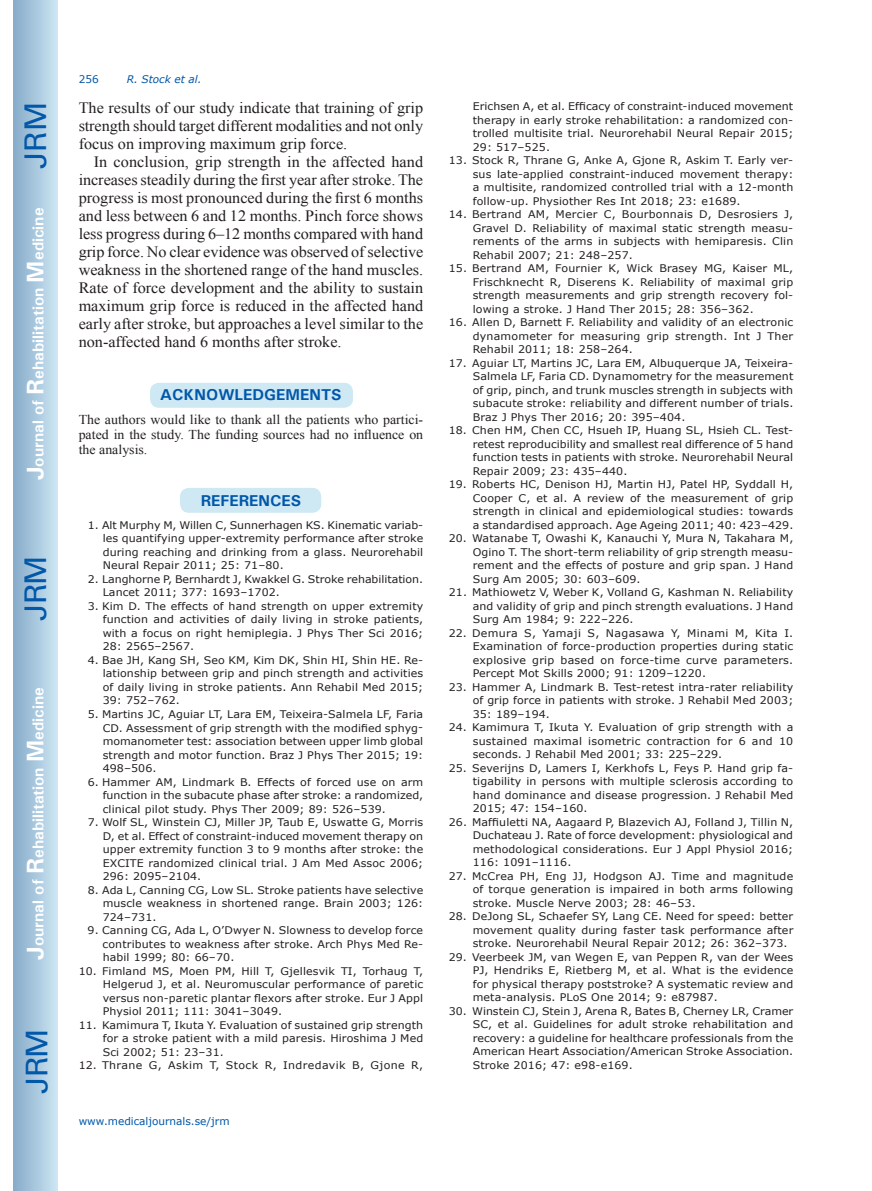
<style>
.page{position:relative;width:872px;height:1191px;background:#fff}
.page>*{position:absolute;margin:0;border:0;box-sizing:border-box;transform-origin:0 0}
.t1{font:30px "Univers";letter-spacing:-.03em;color:#0157a8}
.t2{font:15.75px/18px "Times New Roman";color:#231f20;text-align:justify}
.t3{font:700 15.75px "Univers";color:#fff}
.t4{font:700 15.75px "Univers";color:#0157a8}
.t5{font:13.5px/15px "Times New Roman";color:#231f20;text-align:justify}
.t6{font:10.5px/13.5px "Verdana";letter-spacing:.01em;color:#231f20;text-align:justify;scale:1.05 1}
.t7{font:10.5px "Verdana";letter-spacing:.03em;color:#231f20;scale:1.05 1}
.t8{font:10.5px "Verdana";color:#0157a8}
.t9{font:italic 10.5px "Verdana";color:#0157a8}
.s1{font-size:24px}
</style>
<div class="page">
<div style="left:14px;top:0;width:43px;height:1191px;background:linear-gradient(to right,#88acca,#cbe5f2)"></div>
<div style="left:149px;top:382px;width:205px;height:26px;background:#cee8f4;border-radius:10px"></div>
<div style="left:149px;top:381px;width:205px;height:28px;border:2px solid #fff;border-radius:10px"></div>
<div style="left:179px;top:487px;width:143px;height:26px;background:#cee8f4;border-radius:10px"></div>
<div style="left:179px;top:486px;width:144px;height:28px;border:2px solid #fff;border-radius:10px"></div>
<h1 class="t1" style="left:18px;top:169px;width:68px;rotate:-90deg">JRM</h1>
<h2 class="t3" style="left:28px;top:480px;width:274px;rotate:-90deg"><span class="s1">J</span>ournal of <span class="s1">R</span>ehabilitation <span class="s1">M</span>edicine</h2>
<h1 class="t1" style="left:18px;top:620px;width:67px;rotate:-90deg">JRM</h1>
<h2 class="t3" style="left:28px;top:959px;width:274px;rotate:-90deg"><span class="s1">J</span>ournal of <span class="s1">R</span>ehabilitation <span class="s1">M</span>edicine</h2>
<h1 class="t1" style="left:19px;top:1093px;width:67px;rotate:-90deg">JRM</h1>
<p class="t8" style="left:79px;top:72px;width:22px">256</p>
<p class="t9" style="left:127px;top:72px;width:76px">R. Stock et al.</p>
<h2 class="t2" style="left:79px;top:98px;width:346px">The results of our study indicate that training of grip strength should target different modalities and not only focus on improving maximum grip force.</h2>
<p class="t2" style="left:79px;top:152px;width:346px;text-indent:15px">In conclusion, grip strength in the affected hand increases steadily during the first year after stroke. The progress is most pronounced during the first 6 months and less between 6 and 12 months. Pinch force shows less progress during 6–12 months compared with hand grip force. No clear evidence was observed of selective weakness in the shortened range of the hand muscles.<br>Rate of force development and the ability to sustain maximum grip force is reduced in the affected hand early after stroke, but approaches a level similar to the non-affected hand 6 months after stroke.</p>
<h2 class="t4" style="left:160px;top:385px;width:183px">ACKNOWLEDGEMENTS</h2>
<p class="t5" style="left:79px;top:412px;width:346px">The authors would like to thank all the patients who partici&shy;pated in the study. The funding sources had no influence on the analysis.</p>
<h2 class="t4" style="left:201px;top:491px;width:102px">REFERENCES</h2>
<p class="t6" style="left:103px;top:518px;width:307px;text-indent:-15px">1. Alt Murphy M, Willen C, Sunnerhagen KS. Kinematic variab&shy;les quantifying upper-extremity performance after stroke during reaching and drinking from a glass. Neurorehabil Neural Repair 2011; 25: 71–80.</p>
<p class="t6" style="left:103px;top:572px;width:307px;text-indent:-15px">2. Langhorne P, Bernhardt J, Kwakkel G. Stroke rehabilitation.<br>Lancet 2011; 377: 1693–1702.</p>
<p class="t6" style="left:103px;top:599px;width:307px;text-indent:-15px">3. Kim D. The effects of hand strength on upper extremity function and activities of daily living in stroke patients, with a focus on right hemiplegia. J Phys Ther Sci 2016; 28: 2565–2567.</p>
<p class="t6" style="left:103px;top:653px;width:307px;text-indent:-15px">4. Bae JH, Kang SH, Seo KM, Kim DK, Shin HI, Shin HE. Re&shy;lationship between grip and pinch strength and activities of daily living in stroke patients. Ann Rehabil Med 2015; 39: 752–762.</p>
<p class="t6" style="left:103px;top:707px;width:307px;text-indent:-15px">5. Martins JC, Aguiar LT, Lara EM, Teixeira-Salmela LF, Faria CD. Assessment of grip strength with the modified sphyg&shy;momanometer test: association between upper limb global strength and motor function. Braz J Phys Ther 2015; 19:<br>498–506.</p>
<p class="t6" style="left:103px;top:775px;width:307px;text-indent:-15px">6. Hammer AM, Lindmark B. Effects of forced use on arm function in the subacute phase after stroke: a randomized, clinical pilot study. Phys Ther 2009; 89: 526–539.</p>
<p class="t6" style="left:103px;top:815px;width:307px;text-indent:-15px">7. Wolf SL, Winstein CJ, Miller JP, Taub E, Uswatte G, Morris D, et al. Effect of constraint-induced movement therapy on upper extremity function 3 to 9 months after stroke: the EXCITE randomized clinical trial. J Am Med Assoc 2006; 296: 2095–2104.</p>
<p class="t6" style="left:103px;top:883px;width:307px;text-indent:-15px">8. Ada L, Canning CG, Low SL. Stroke patients have selective muscle weakness in shortened range. Brain 2003; 126:<br>724–731.</p>
<p class="t6" style="left:103px;top:923px;width:307px;text-indent:-15px">9. Canning CG, Ada L, O’Dwyer N. Slowness to develop force contributes to weakness after stroke. Arch Phys Med Re&shy;habil 1999; 80: 66–70.</p>
<p class="t6" style="left:103px;top:964px;width:307px;text-indent:-24px">10. Fimland MS, Moen PM, Hill T, Gjellesvik TI, Torhaug T, Helgerud J, et al. Neuromuscular performance of paretic versus non-paretic plantar flexors after stroke. Eur J Appl Physiol 2011; 111: 3041–3049.</p>
<p class="t6" style="left:103px;top:1018px;width:307px;text-indent:-24px">11. Kamimura T, Ikuta Y. Evaluation of sustained grip strength for a stroke patient with a mild paresis. Hiroshima J Med Sci 2002; 51: 23–31.</p>
<p class="t7" style="left:79px;top:1058px;width:330px">12. Thrane G, Askim T, Stock R, Indredavik B, Gjone R,</p>
<p class="t8" style="left:79px;top:1114px;width:152px">www.medicaljournals.se/jrm</p>
<p class="t6" style="left:473px;top:99px;width:307px">Erichsen A, et al. Efficacy of constraint-induced movement therapy in early stroke rehabilitation: a randomized con&shy;trolled multisite trial. Neurorehabil Neural Repair 2015; 29: 517–525.</p>
<p class="t6" style="left:473px;top:153px;width:307px;text-indent:-24px">13. Stock R, Thrane G, Anke A, Gjone R, Askim T. Early ver&shy;sus late-applied constraint-induced movement therapy: a multisite, randomized controlled trial with a 12-month follow-up. Physiother Res Int 2018; 23: e1689.</p>
<p class="t6" style="left:473px;top:207px;width:307px;text-indent:-24px">14. Bertrand AM, Mercier C, Bourbonnais D, Desrosiers J, Gravel D. Reliability of maximal static strength measu&shy;rements of the arms in subjects with hemiparesis. Clin Rehabil 2007; 21: 248–257.</p>
<p class="t6" style="left:473px;top:261px;width:307px;text-indent:-24px">15. Bertrand AM, Fournier K, Wick Brasey MG, Kaiser ML, Frischknecht R, Diserens K. Reliability of maximal grip strength measurements and grip strength recovery fol&shy;lowing a stroke. J Hand Ther 2015; 28: 356–362.</p>
<p class="t6" style="left:473px;top:315px;width:307px;text-indent:-24px">16. Allen D, Barnett F. Reliability and validity of an electronic dynamometer for measuring grip strength. Int J Ther Rehabil 2011; 18: 258–264.</p>
<p class="t6" style="left:473px;top:356px;width:307px;text-align:left;text-indent:-24px">17. Aguiar LT, Martins JC, Lara EM, Albuquerque JA, Teixeira-Salmela LF, Faria CD. Dynamometry for the measurement of grip, pinch, and trunk muscles strength in subjects with subacute stroke: reliability and different number of trials.<br>Braz J Phys Ther 2016; 20: 395–404.</p>
<p class="t6" style="left:473px;top:423px;width:307px;text-align:left;text-indent:-24px">18. Chen HM, Chen CC, Hsueh IP, Huang SL, Hsieh CL. Test&shy;retest reproducibility and smallest real difference of 5 hand function tests in patients with stroke. Neurorehabil Neural Repair 2009; 23: 435–440.</p>
<p class="t6" style="left:473px;top:477px;width:307px;text-indent:-24px">19. Roberts HC, Denison HJ, Martin HJ, Patel HP, Syddall H, Cooper C, et al. A review of the measurement of grip strength in clinical and epidemiological studies: towards a standardised approach. Age Ageing 2011; 40: 423–429.</p>
<p class="t6" style="left:473px;top:531px;width:307px;text-indent:-24px">20. Watanabe T, Owashi K, Kanauchi Y, Mura N, Takahara M, Ogino T. The short-term reliability of grip strength measu&shy;rement and the effects of posture and grip span. J Hand Surg Am 2005; 30: 603–609.</p>
<p class="t6" style="left:473px;top:585px;width:307px;text-indent:-24px">21. Mathiowetz V, Weber K, Volland G, Kashman N. Reliability and validity of grip and pinch strength evaluations. J Hand Surg Am 1984; 9: 222–226.</p>
<p class="t6" style="left:473px;top:626px;width:307px;text-indent:-24px">22. Demura S, Yamaji S, Nagasawa Y, Minami M, Kita I.<br>Examination of force-production properties during static explosive grip based on force-time curve parameters.<br>Percept Mot Skills 2000; 91: 1209–1220.</p>
<p class="t6" style="left:473px;top:680px;width:307px;text-indent:-24px">23. Hammer A, Lindmark B. Test-retest intra-rater reliability of grip force in patients with stroke. J Rehabil Med 2003; 35: 189–194.</p>
<p class="t6" style="left:473px;top:720px;width:307px;text-indent:-24px">24. Kamimura T, Ikuta Y. Evaluation of grip strength with a sustained maximal isometric contraction for 6 and 10 seconds. J Rehabil Med 2001; 33: 225–229.</p>
<p class="t6" style="left:473px;top:761px;width:307px;text-indent:-24px">25. Severijns D, Lamers I, Kerkhofs L, Feys P. Hand grip fa&shy;tigability in persons with multiple sclerosis according to hand dominance and disease progression. J Rehabil Med 2015; 47: 154–160.</p>
<p class="t6" style="left:473px;top:815px;width:307px;text-indent:-24px">26. Maffiuletti NA, Aagaard P, Blazevich AJ, Folland J, Tillin N, Duchateau J. Rate of force development: physiological and methodological considerations. Eur J Appl Physiol 2016; 116: 1091–1116.</p>
<p class="t6" style="left:473px;top:869px;width:307px;text-indent:-24px">27. McCrea PH, Eng JJ, Hodgson AJ. Time and magnitude of torque generation is impaired in both arms following stroke. Muscle Nerve 2003; 28: 46–53.</p>
<p class="t6" style="left:473px;top:909px;width:307px;text-indent:-24px">28. DeJong SL, Schaefer SY, Lang CE. Need for speed: better movement quality during faster task performance after stroke. Neurorehabil Neural Repair 2012; 26: 362–373.</p>
<p class="t6" style="left:473px;top:950px;width:307px;text-indent:-24px">29. Veerbeek JM, van Wegen E, van Peppen R, van der Wees PJ, Hendriks E, Rietberg M, et al. What is the evidence for physical therapy poststroke? A systematic review and meta-analysis. PLoS One 2014; 9: e87987.</p>
<p class="t6" style="left:473px;top:1004px;width:307px;text-indent:-24px">30. Winstein CJ, Stein J, Arena R, Bates B, Cherney LR, Cramer SC, et al. Guidelines for adult stroke rehabilitation and recovery: a guideline for healthcare professionals from the American Heart Association/American Stroke Association.<br>Stroke 2016; 47: e98-e169.</p>
</div>
